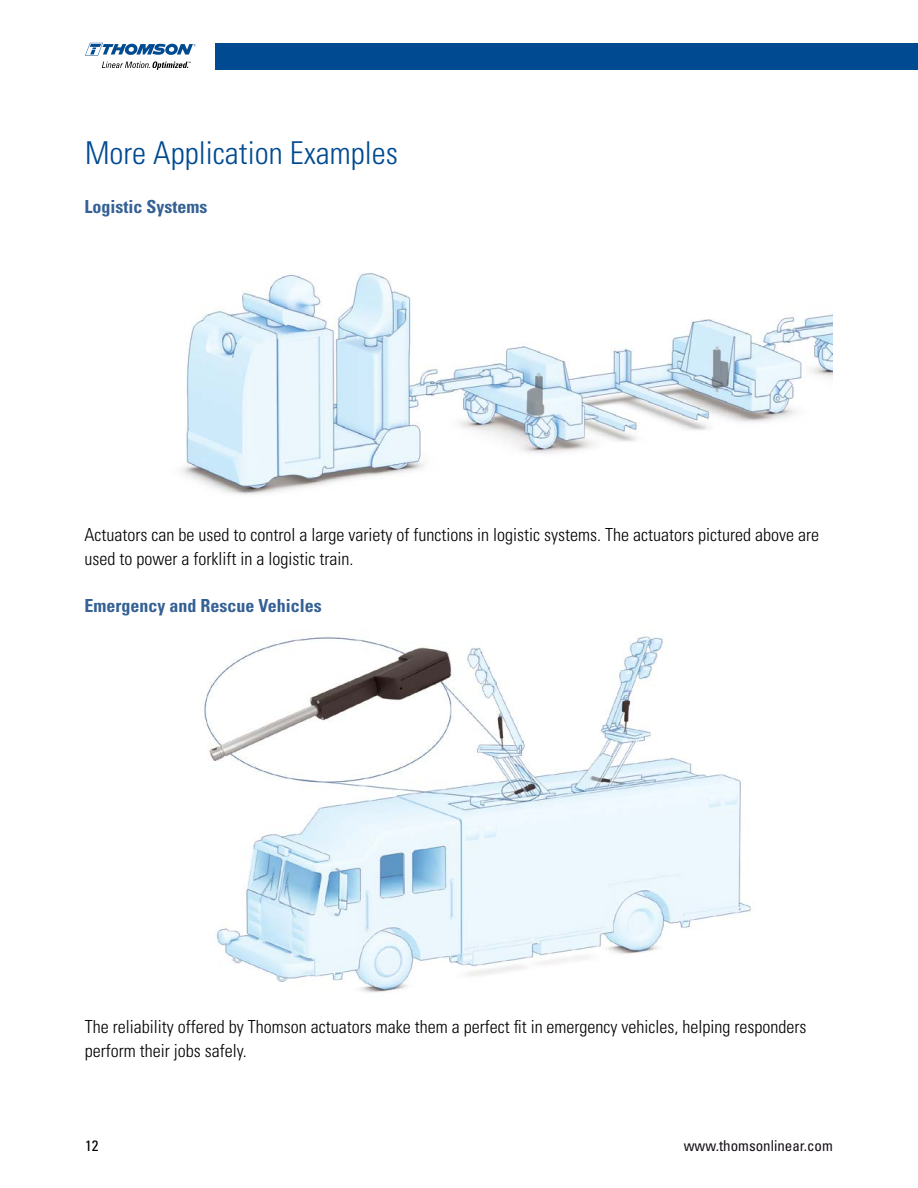
<style>
.page{position:relative;width:918px;height:1188px;background:#fff}
.page>*{position:absolute;margin:0;border:0;box-sizing:border-box;transform-origin:0 0}
.t1{font:300 condensed 31.5px "Univers";color:#004a91}
.t2{font:300 condensed 18px/24px "Univers";color:#000}
.t3{font:700 condensed 18px "Univers";color:#346094}
.t4{font:condensed 15px "Univers";color:#171016}
.t5{font:condensed 15px "Univers";color:#000}
</style>
<div class="page">
<img style="left:204px;top:636px;width:547px;height:357px">
<img style="left:181px;top:273px;width:652px;height:222px">
<div style="left:216px;top:43px;width:702px;height:27px;background:#004a91"></div>
<svg style="left:85px;top:43px;width:111px;height:27px"></svg>
<h1 class="t1" style="left:85px;top:134px;width:315px">More Application Examples</h1>
<p class="t3" style="left:85px;top:195px;width:124px">Logistic Systems</p>
<p class="t2" style="left:85px;top:523px;width:736px">Actuators can be used to control a large variety of functions in logistic systems. The actuators pictured above are used to power a forklift in a logistic train.</p>
<p class="t3" style="left:85px;top:594px;width:239px">Emergency and Rescue Vehicles</p>
<p class="t2" style="left:85px;top:1014px;width:723px">The reliability offered by Thomson actuators make them a perfect fit in emergency vehicles, helping responders perform their jobs safely.</p>
<p class="t5" style="left:85px;top:1136px;width:15px">12</p>
<p class="t4" style="left:684px;top:1136px;width:151px">www.thomsonlinear.com</p>
</div>
